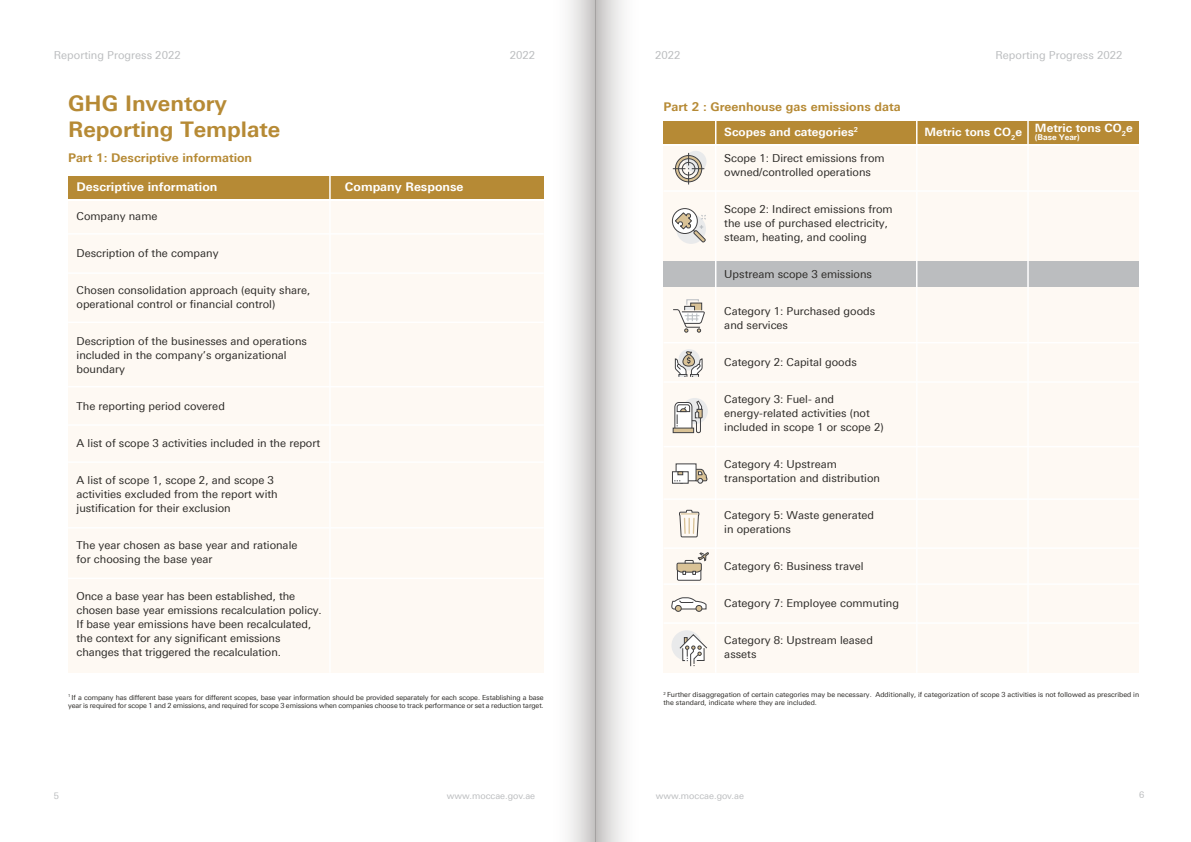
<style>
.page{position:relative;width:1191px;height:842px;background:#fff}
.page>*{position:absolute;margin:0;border:0;box-sizing:border-box;transform-origin:0 0}
.t1{font:700 21.6px/25.9px "Univers Next Arabic";color:#b68a35}
.t2{font:700 12px "Univers Next Arabic";color:#b68a35}
.t3{font:700 12px "Univers Next Arabic";color:#fff}
.t4{font:700 11.5px "Univers Next Arabic";color:#fff}
.t5{font:11px/14px "Univers Next Arabic";color:#2c2a27}
.t6{font:11px "Univers Next Arabic";color:#bbbdbf}
.t7{font:9px "Univers Next Arabic";color:#bbbdbf}
.t8{font:700 8px "Univers Next Arabic";color:#fff}
.t9{font:7px/8.4px "Univers Next Arabic";letter-spacing:-.015em;color:#2c2a27}
</style>
<div class="page">
<svg style="left:595px;top:0;width:79px;height:842px"></svg>
<svg style="left:517px;top:0;width:78px;height:842px"></svg>
<div style="left:68px;top:176px;width:476px;height:23px;background:#b68a35"></div>
<div style="left:663px;top:146px;width:476px;height:527px;background:#fef9f3"></div>
<div style="left:663px;top:261px;width:476px;height:26px;background:#bbbdbf"></div>
<div style="left:663px;top:121px;width:476px;height:22px;background:#b68a35"></div>
<div style="left:68px;top:202px;width:476px;height:471px;background:#fef9f3"></div>
<hr style="left:68px;top:233px;width:476px;height:2px;background:#fff">
<hr style="left:68px;top:272px;width:476px;height:2px;background:#fff">
<hr style="left:68px;top:322px;width:476px;height:1px;background:#fff">
<hr style="left:68px;top:386px;width:476px;height:1px;background:#fff">
<hr style="left:68px;top:424px;width:476px;height:2px;background:#fff">
<hr style="left:68px;top:461px;width:476px;height:2px;background:#fff">
<hr style="left:68px;top:527px;width:476px;height:1px;background:#fff">
<hr style="left:68px;top:578px;width:476px;height:1px;background:#fff">
<hr style="left:663px;top:190px;width:476px;height:2px;background:#fff">
<hr style="left:715px;top:121px;width:1px;height:552px;background:#fff">
<hr style="left:916px;top:121px;width:1px;height:552px;background:#fff">
<hr style="left:329px;top:176px;width:2px;height:497px;background:#fff">
<hr style="left:1027px;top:121px;width:1px;height:552px;background:#fff">
<hr style="left:663px;top:342px;width:476px;height:1px;background:#fff">
<hr style="left:663px;top:381px;width:476px;height:2px;background:#fff">
<hr style="left:663px;top:446px;width:476px;height:1px;background:#fff">
<hr style="left:663px;top:498px;width:476px;height:2px;background:#fff">
<hr style="left:663px;top:547px;width:476px;height:2px;background:#fff">
<hr style="left:663px;top:583px;width:476px;height:2px;background:#fff">
<hr style="left:663px;top:622px;width:476px;height:2px;background:#fff">
<svg style="left:673px;top:299px;width:31px;height:34px"></svg>
<div style="left:678px;top:349px;width:22px;height:21px;background:#e9eaeb;border-radius:50%"></div>
<svg style="left:674px;top:351px;width:28px;height:26px"></svg>
<div style="left:681px;top:398px;width:27px;height:26px;background:#e9eaeb;border-radius:50%"></div>
<svg style="left:674px;top:400px;width:29px;height:33px"></svg>
<svg style="left:675px;top:463px;width:21px;height:18px"></svg>
<svg style="left:695px;top:468px;width:13px;height:16px"></svg>
<div style="left:672px;top:471px;width:16px;height:13px;background:#fff;border:1px solid #404042"></div>
<svg style="left:674px;top:471px;width:10px;height:13px"></svg>
<div style="left:695px;top:605px;width:7px;height:7px;border:1px solid #404042;border-radius:50%"></div>
<svg style="left:671px;top:597px;width:36px;height:14px"></svg>
<div style="left:675px;top:605px;width:6px;height:7px;border:1px solid #404042;border-radius:50%"></div>
<svg style="left:676px;top:552px;width:33px;height:29px"></svg>
<div style="left:671px;top:630px;width:31px;height:31px;background:#e9eaeb;border-radius:50%"></div>
<svg style="left:678px;top:634px;width:29px;height:33px"></svg>
<svg style="left:679px;top:509px;width:20px;height:29px"></svg>
<div style="left:676px;top:214px;width:30px;height:30px;background:#e9eaeb;border-radius:50%"></div>
<svg style="left:672px;top:209px;width:25px;height:24px"></svg>
<div style="left:672px;top:208px;width:26px;height:26px;border:1px solid #404042;border-radius:50%"></div>
<svg style="left:674px;top:212px;width:32px;height:31px"></svg>
<div style="left:685px;top:151px;width:21px;height:21px;background:#e9eaeb;border-radius:50%"></div>
<svg style="left:673px;top:153px;width:31px;height:31px"></svg>
<p class="t6" style="left:54px;top:49px;width:128px">Reporting Progress 2022</p>
<p class="t6" style="left:510px;top:49px;width:27px">2022</p>
<p class="t6" style="left:655px;top:49px;width:27px">2022</p>
<p class="t6" style="left:995px;top:49px;width:128px">Reporting Progress 2022</p>
<h1 class="t1" style="left:68px;top:91px;width:214px">GHG Inventory<br>Reporting Template</h1>
<p class="t2" style="left:68px;top:151px;width:186px">Part 1: Descriptive information</p>
<p class="t2" style="left:663px;top:100px;width:239px">Part 2 : Greenhouse gas emissions data</p>
<p class="t4" style="left:724px;top:125px;width:135px">Scopes and categories<sup>2</sup></p>
<p class="t5" style="left:724px;top:151px;width:162px">Scope 1: Direct emissions from owned/controlled operations</p>
<p class="t5" style="left:724px;top:202px;width:170px">Scope 2: Indirect emissions from the use of purchased electricity, steam, heating, and cooling</p>
<p class="t5" style="left:724px;top:267px;width:149px">Upstream scope 3 emissions</p>
<p class="t5" style="left:724px;top:304px;width:152px">Category 1: Purchased goods and services</p>
<p class="t5" style="left:724px;top:355px;width:134px">Category 2: Capital goods</p>
<p class="t5" style="left:724px;top:392px;width:161px">Category 3: Fuel- and energy-related activities (not included in scope 1 or scope 2)</p>
<p class="t5" style="left:724px;top:457px;width:157px">Category 4: Upstream transportation and distribution</p>
<p class="t5" style="left:724px;top:508px;width:151px">Category 5: Waste generated in operations</p>
<p class="t5" style="left:724px;top:559px;width:141px">Category 6: Business travel</p>
<p class="t5" style="left:724px;top:596px;width:176px">Category 7: Employee commuting</p>
<p class="t5" style="left:724px;top:633px;width:150px">Category 8: Upstream leased assets</p>
<p class="t4" style="left:1035px;top:121px;width:99px">Metric tons CO<sub>2</sub>e</p>
<p class="t4" style="left:924px;top:125px;width:99px">Metric tons CO<sub>2</sub>e</p>
<p class="t8" style="left:1035px;top:133px;width:46px">(Base Year)</p>
<p class="t3" style="left:77px;top:180px;width:142px">Descriptive information</p>
<p class="t3" style="left:345px;top:180px;width:120px">Company Response</p>
<p class="t5" style="left:77px;top:209px;width:82px">Company name</p>
<p class="t5" style="left:77px;top:246px;width:143px">Description of the company</p>
<p class="t5" style="left:77px;top:283px;width:235px">Chosen consolidation approach (equity share, operational control or financial control)</p>
<p class="t5" style="left:77px;top:334px;width:232px">Description of the businesses and operations included in the company’s organizational boundary</p>
<p class="t5" style="left:77px;top:399px;width:150px">The reporting period covered</p>
<p class="t5" style="left:77px;top:436px;width:245px">A list of scope 3 activities included in the report</p>
<p class="t5" style="left:77px;top:473px;width:203px">A list of scope 1, scope 2, and scope 3 activities excluded from the report with justification for their exclusion</p>
<p class="t5" style="left:77px;top:538px;width:222px">The year chosen as base year and rationale for choosing the base year</p>
<p class="t5" style="left:77px;top:589px;width:247px">Once a base year has been established, the chosen base year emissions recalculation policy.<br>If base year emissions have been recalculated, the context for any significant emissions changes that triggered the recalculation.</p>
<p class="t9" style="left:68px;top:693px;width:477px"><sup>1</sup> If a company has different base years for different scopes, base year information should be provided separately for each scope. Establishing a base year is required for scope 1 and 2 emissions, and required for scope 3 emissions when companies choose to track performance or set a reduction target.</p>
<p class="t9" style="left:663px;top:690px;width:477px"><sup>2</sup> Further disaggregation of certain categories may be necessary. Additionally, if categorization of scope 3 activities is not followed as prescribed in the standard, indicate where they are included.</p>
<p class="t7" style="left:54px;top:791px;width:7px">5</p>
<p class="t7" style="left:447px;top:791px;width:90px">www.moccae.gov.ae</p>
<p class="t7" style="left:656px;top:791px;width:90px">www.moccae.gov.ae</p>
<p class="t7" style="left:1139px;top:790px;width:7px">6</p>
</div>
